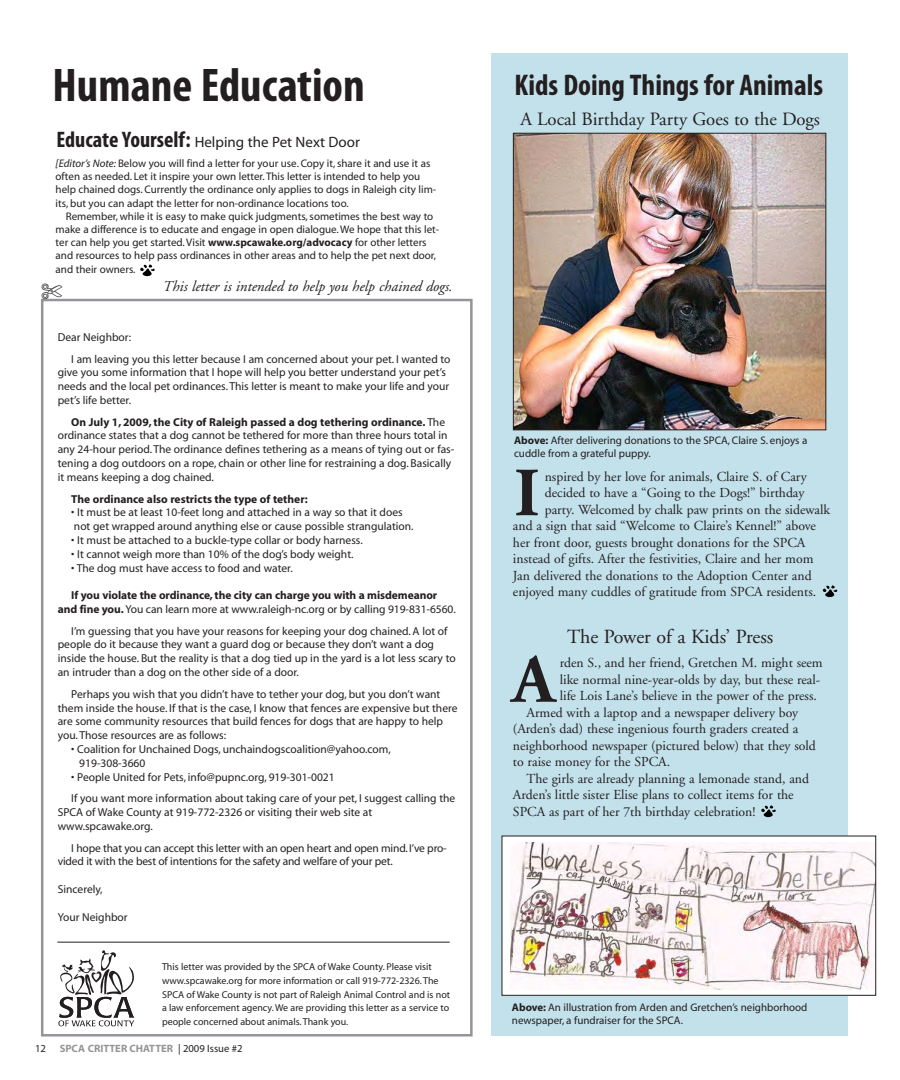
<style>
.page{position:relative;width:900px;height:1080px;background:#fff}
.page>*{position:absolute;margin:0;border:0;box-sizing:border-box;transform-origin:0 0}
.t1{font:700 68.75px "Adobe Garamond";color:#231f20}
.t2{font:700 condensed 47.5px "Myriad Pro";color:#231f20}
.t3{font:700 condensed 30px "Myriad Pro";color:#231f20}
.t4{font:20px "Adobe Garamond";color:#231f20}
.t5{font:18.75px "Adobe Garamond";color:#231f20}
.t6{font:italic 15px "Adobe Garamond";color:#231f20}
.t7{font:15px "Myriad Pro";color:#231f20}
.t8{font:13.75px "Adobe Garamond";color:#231f20}
.t9{font:11.5px/13.8px "Myriad";color:#231f20}
.t10{font:700 11.5px/13.8px "Myriad";letter-spacing:-.005em;color:#231f20;text-align:center}
.t11{font:11px/13.2px "Myriad";color:#231f20}
.t12{font:700 10.62px "Myriad";color:#939598}
.t13{font:10.62px "Myriad";color:#231f20}
.t14{font:10px/13.8px "Myriad";color:#231f20}
.s1{font-weight:700;font-stretch:condensed;font-size:22.5px}
.s2{font-style:italic}
.s3{font-weight:700}
.s4{font-weight:400}
.s5{font-weight:400;color:#231f20}
</style>
<div class="page">
<div style="left:41px;top:299px;width:432px;height:738px;border:2px solid #939598"></div>
<div style="left:491px;top:53px;width:357px;height:983px;background:#c3e1eb"></div>
<svg style="left:140px;top:264px;width:15px;height:12px"></svg>
<img style="left:515px;top:135px;width:309px;height:293px">
<div style="left:513px;top:133px;width:313px;height:297px;border:1px solid #231f20"></div>
<div style="left:502px;top:836px;width:374px;height:159px;background:#fff"></div>
<img style="left:510px;top:843px;width:364px;height:146px">
<div style="left:502px;top:836px;width:374px;height:160px;border:1px solid #231f20"></div>
<svg style="left:58px;top:950px;width:76px;height:76px"></svg>
<hr style="left:57px;top:942px;width:393px;height:1px;background:#231f20">
<svg style="left:761px;top:805px;width:15px;height:12px"></svg>
<svg style="left:823px;top:585px;width:14px;height:12px"></svg>
<svg style="left:42px;top:298px;width:20px;height:1px"></svg>
<h2 class="t2" style="left:52px;top:67px;width:314px">Humane Education</h2>
<h3 class="t7" style="left:56px;top:137px;width:305px"><span class="s1">Educate Yourself:</span> Helping the Pet Next Door</h3>
<p class="t11" style="left:56px;top:157px;width:382px"><span class="s2">[Editor’s Note:</span> Below you will find a letter for your use. Copy it, share it and use it as often as needed. Let it inspire your own letter. This letter is intended to help you help chained dogs. Currently the ordinance only applies to dogs in Raleigh city lim&shy;its, but you can adapt the letter for non-ordinance locations too.</p>
<p class="t11" style="left:56px;top:210px;width:385px;text-indent:10px">Remember, while it is easy to make quick judgments, sometimes the best way to make a difference is to educate and engage in open dialogue. We hope that this let&shy;ter can help you get started. Visit <span class="s3">www.spcawake.org/advocacy</span> for other letters and resources to help pass ordinances in other areas and to help the pet next door, and their owners.</p>
<h3 class="t6" style="left:163px;top:280px;width:291px">This letter is intended to help you help chained dogs.</h3>
<p class="t9" style="left:71px;top:327px;width:381px;line-height:21.8px;text-indent:-14px">Dear Neighbor:<br>I am leaving you this letter because I am concerned about your pet. I wanted to</p>
<p class="t9" style="left:58px;top:367px;width:393px">give you some information that I hope will help you better understand your pet’s needs and the local pet ordinances. This letter is meant to make your life and your pet’s life better.</p>
<p class="t9" style="left:58px;top:416px;width:398px;text-indent:14px"><span class="s3">On July 1, 2009, the City of Raleigh passed a dog tethering ordinance.</span> The ordinance states that a dog cannot be tethered for more than three hours total in any 24-hour period. The ordinance defines tethering as a means of tying out or fas&shy;tening a dog outdoors on a rope, chain or other line for restraining a dog. Basically it means keeping a dog chained.</p>
<p class="t10" style="left:71px;top:493px;width:238px">The ordinance also restricts the type of tether:</p>
<p class="t9" style="left:71px;top:507px;width:344px">• It must be at least 10-feet long and attached in a way so that it does not get wrapped around anything else or cause possible strangulation.</p>
<p class="t9" style="left:71px;top:534px;width:293px">• It must be attached to a buckle-type collar or body harness.</p>
<p class="t9" style="left:71px;top:548px;width:284px">• It cannot weigh more than 10% of the dog’s body weight.</p>
<p class="t9" style="left:71px;top:562px;width:223px">• The dog must have access to food and water.</p>
<p class="t10" style="left:58px;top:589px;width:400px">If you violate the ordinance, the city can charge you with a misdemeanor<br>and fine you. <span class="s4">You can learn more at www.raleigh-nc.org or by calling 919-831-6560.</span></p>
<p class="t9" style="left:58px;top:625px;width:400px;text-indent:14px">I’m guessing that you have your reasons for keeping your dog chained. A lot of people do it because they want a guard dog or because they don’t want a dog inside the house. But the reality is that a dog tied up in the yard is a lot less scary to an intruder than a dog on the other side of a door.</p>
<p class="t9" style="left:58px;top:688px;width:401px;text-indent:14px">Perhaps you wish that you didn’t have to tether your dog, but you don’t want them inside the house. If that is the case, I know that fences are expensive but there are some community resources that build fences for dogs that are happy to help you. Those resources are as follows:</p>
<p class="t9" style="left:79px;top:743px;width:313px;text-indent:-8px">• Coalition for Unchained Dogs, unchaindogscoalition@yahoo.com,<br>919-308-3660</p>
<p class="t9" style="left:71px;top:767px;width:386px;line-height:21.8px">• People United for Pets, info@pupnc.org, 919-301-0021<br>If you want more information about taking care of your pet, I suggest calling the</p>
<p class="t9" style="left:58px;top:806px;width:316px">SPCA of Wake County at 919-772-2326 or visiting their web site at www.spcawake.org.</p>
<p class="t9" style="left:58px;top:842px;width:391px;text-indent:14px">I hope that you can accept this letter with an open heart and open mind. I’ve pro&shy;vided it with the best of intentions for the safety and welfare of your pet.</p>
<p class="t9" style="left:58px;top:883px;width:46px">Sincerely,</p>
<p class="t9" style="left:58px;top:911px;width:71px">Your Neighbor</p>
<p class="t14" style="left:162px;top:961px;width:290px">This letter was provided by the SPCA of Wake County. Please visit www.spcawake.org for more information or call 919-772-2326. The SPCA of Wake County is not part of Raleigh Animal Control and is not a law enforcement agency. We are providing this letter as a service to people concerned about animals. Thank you.</p>
<p class="t13" style="left:35px;top:1044px;width:12px">12</p>
<p class="t12" style="left:60px;top:1044px;width:184px">SPCA CRITTER CHATTER <span class="s5">| 2009 Issue #2</span></p>
<h3 class="t3" style="left:515px;top:73px;width:310px">Kids Doing Things for Animals</h3>
<h3 class="t5" style="left:520px;top:111px;width:301px">A Local Birthday Party Goes to the Dogs</h3>
<p class="t11" style="left:514px;top:434px;width:295px"><span class="s3">Above:</span> After delivering donations to the SPCA, Claire S. enjoys a cuddle from a grateful puppy.</p>
<h1 class="t1" style="left:514px;top:466px;width:27px">I</h1>
<p class="t8" style="left:545px;top:471px;width:263px">nspired by her love for animals, Claire S. of Cary</p>
<p class="t8" style="left:545px;top:487px;width:261px">decided to have a “Going to the Dogs!” birthday</p>
<p class="t8" style="left:545px;top:504px;width:287px">party. Welcomed by chalk paw prints on the sidewalk</p>
<p class="t8" style="left:513px;top:520px;width:305px">and a sign that said “Welcome to Claire’s Kennel!” above</p>
<p class="t8" style="left:513px;top:537px;width:294px">her front door, guests brought donations for the SPCA</p>
<p class="t8" style="left:513px;top:553px;width:302px">instead of gifts. After the festivities, Claire and her mom</p>
<p class="t8" style="left:513px;top:570px;width:300px">Jan delivered the donations to the Adoption Center and</p>
<p class="t8" style="left:513px;top:586px;width:305px">enjoyed many cuddles of gratitude from SPCA residents.</p>
<h3 class="t4" style="left:567px;top:628px;width:208px">The Power of a Kids’ Press</h3>
<h1 class="t1" style="left:512px;top:652px;width:44px">A</h1>
<p class="t8" style="left:560px;top:657px;width:265px">rden S., and her friend, Gretchen M. might seem</p>
<p class="t8" style="left:560px;top:674px;width:262px">like normal nine-year-olds by day, but these real-</p>
<p class="t8" style="left:560px;top:690px;width:259px">life Lois Lane’s believe in the power of the press.</p>
<p class="t8" style="left:526px;top:707px;width:273px">Armed with a laptop and a newspaper delivery boy</p>
<p class="t8" style="left:513px;top:723px;width:287px">(Arden’s dad) these ingenious fourth graders created a</p>
<p class="t8" style="left:513px;top:740px;width:304px">neighborhood newspaper (pictured below) that they sold</p>
<p class="t8" style="left:513px;top:756px;width:159px">to raise money for the SPCA.</p>
<p class="t8" style="left:526px;top:773px;width:284px">The girls are already planning a lemonade stand, and</p>
<p class="t8" style="left:513px;top:789px;width:282px">Arden’s little sister Elise plans to collect items for the</p>
<p class="t8" style="left:513px;top:806px;width:244px">SPCA as part of her 7th birthday celebration!</p>
<p class="t11" style="left:512px;top:1001px;width:297px"><span class="s3">Above:</span> An illustration from Arden and Gretchen’s neighborhood newspaper, a fundraiser for the SPCA.</p>
</div>
